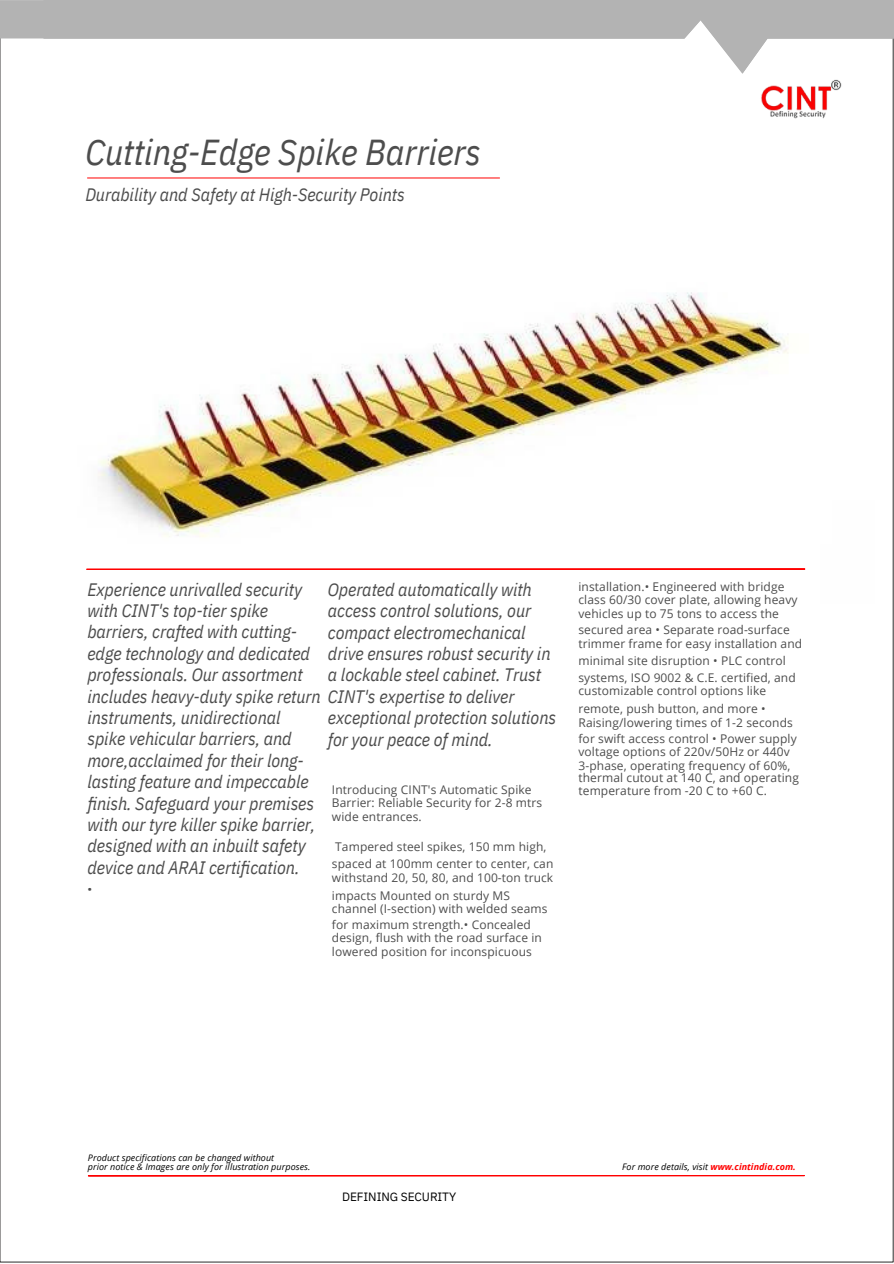
<style>
.page{position:relative;width:894px;height:1264px;background:#fff}
.page>*{position:absolute;margin:0;border:0;box-sizing:border-box;transform-origin:0 0}
.t1{font:italic 36px "IBM Plex Sans Cond";letter-spacing:-.005em;color:#4d4d4d}
.t2{font:italic 18px/21.3px "IBM Plex Sans Cond";letter-spacing:-.005em;color:#4d4d4d}
.t3{font:12px/13.5px "Open Sans";letter-spacing:.01em;color:#4d4d4d}
.t4{font:12px "IBM Plex Sans";letter-spacing:-.005em;color:#000}
.t5{font:12px "IBM Plex Sans";color:#4d4d4d}
.t6{font:italic 9px "Open Sans";letter-spacing:.005em;color:#000}
.s1{font-weight:700;color:#f00}
</style>
<div class="page">
<hr style="left:87px;top:177px;width:412px;height:1px;background:#f00">
<img style="left:98px;top:292px;width:691px;height:245px">
<svg style="left:0;top:0;width:43px;height:73px;fill:#b3b3b3"></svg>
<div style="left:86px;top:568px;width:719px;height:2px;border:1px solid #f00"></div>
<svg style="left:43px;top:0;width:850px;height:74px;fill:#b3b3b3"></svg>
<div style="left:88px;top:1175px;width:716px;height:1px;border:1px solid #f00"></div>
<img style="left:757px;top:57px;width:86px;height:62px">
<p class="t1" style="left:85px;top:128px;width:397px">Cutting-Edge Spike Barriers</p>
<p class="t2" style="left:85px;top:183px;width:320px">Durability and Safety at High-Security Points</p>
<h1 class="t2" style="left:87px;top:578px;width:428px">Experience unrivalled security<br>with CINT's top-tier spike<br>barriers, crafted with cutting-<br>edge technology and dedicated<br>professionals. Our assortment<br>includes heavy-duty spike return CINT's expertise to deliver instruments, unidirectional<br>spike vehicular barriers, and<br>more,acclaimed for their long-<br>lasting feature and impeccable<br>finish. Safeguard your premises<br>with our tyre killer spike barrier,<br>designed with an inbuilt safety<br>device and ARAI certification.</h1>
<h2 class="t5" style="left:87px;top:880px;width:6px">•</h2>
<p class="t2" style="left:328px;top:578px;width:224px">Operated automatically with access control solutions, our compact electromechanical drive ensures robust security in a lockable steel cabinet. Trust</p>
<p class="t2" style="left:328px;top:706px;width:230px">exceptional protection solutions for your peace of mind.</p>
<p class="t3" style="left:332px;top:782px;width:212px">Introducing CINT's Automatic Spike<br>Barrier: Reliable Security for 2-8 mtrs wide entrances.</p>
<p class="t3" style="left:332px;top:838px;width:223px;line-height:16.8px">Tampered steel spikes, 150 mm high, spaced at 100mm center to center, can</p>
<p class="t3" style="left:332px;top:867px;width:223px;line-height:18px">withstand 20, 50, 80, and 100-ton truck impacts Mounted on sturdy MS</p>
<p class="t3" style="left:332px;top:900px;width:217px;line-height:15.8px">channel (I-section) with welded seams for maximum strength.• Concealed</p>
<h2 class="t3" style="left:332px;top:930px;width:211px">design, flush with the road surface in lowered position for inconspicuous</h2>
<h2 class="t3" style="left:578px;top:579px;width:220px">installation.• Engineered with bridge class 60/30 cover plate, allowing heavy vehicles up to 75 tons to access the</h2>
<h2 class="t3" style="left:578px;top:623px;width:225px">secured area • Separate road-surface trimmer frame for easy installation and</h2>
<h2 class="t3" style="left:578px;top:651px;width:219px;line-height:16.8px">minimal site disruption • PLC control systems, ISO 9002 &amp; C.E. certified, and</h2>
<h2 class="t3" style="left:578px;top:681px;width:189px;line-height:18px">customizable control options like remote, push button, and more •</h2>
<h2 class="t3" style="left:578px;top:714px;width:220px;line-height:15.8px">Raising/lowering times of 1-2 seconds for swift access control • Power supply</h2>
<h4 class="t3" style="left:578px;top:744px;width:213px">voltage options of 220v/50Hz or 440v<br>3-phase, operating frequency of 60%,</h4>
<h4 class="t3" style="left:578px;top:770px;width:222px">thermal cutout at 140 C, and operating temperature from -20 C to +60 C.</h4>
<h4 class="t6" style="left:88px;top:1150px;width:188px">Product specifications can be changed without</h4>
<h4 class="t6" style="left:88px;top:1159px;width:224px">prior notice &amp; Images are only for illustration purposes.</h4>
<p class="t6" style="left:622px;top:1160px;width:175px">For more details, visit <span class="s1">www.cintindia.com.</span></p>
<p class="t4" style="left:342px;top:1188px;width:116px">DEFINING SECURITY</p>
</div>
